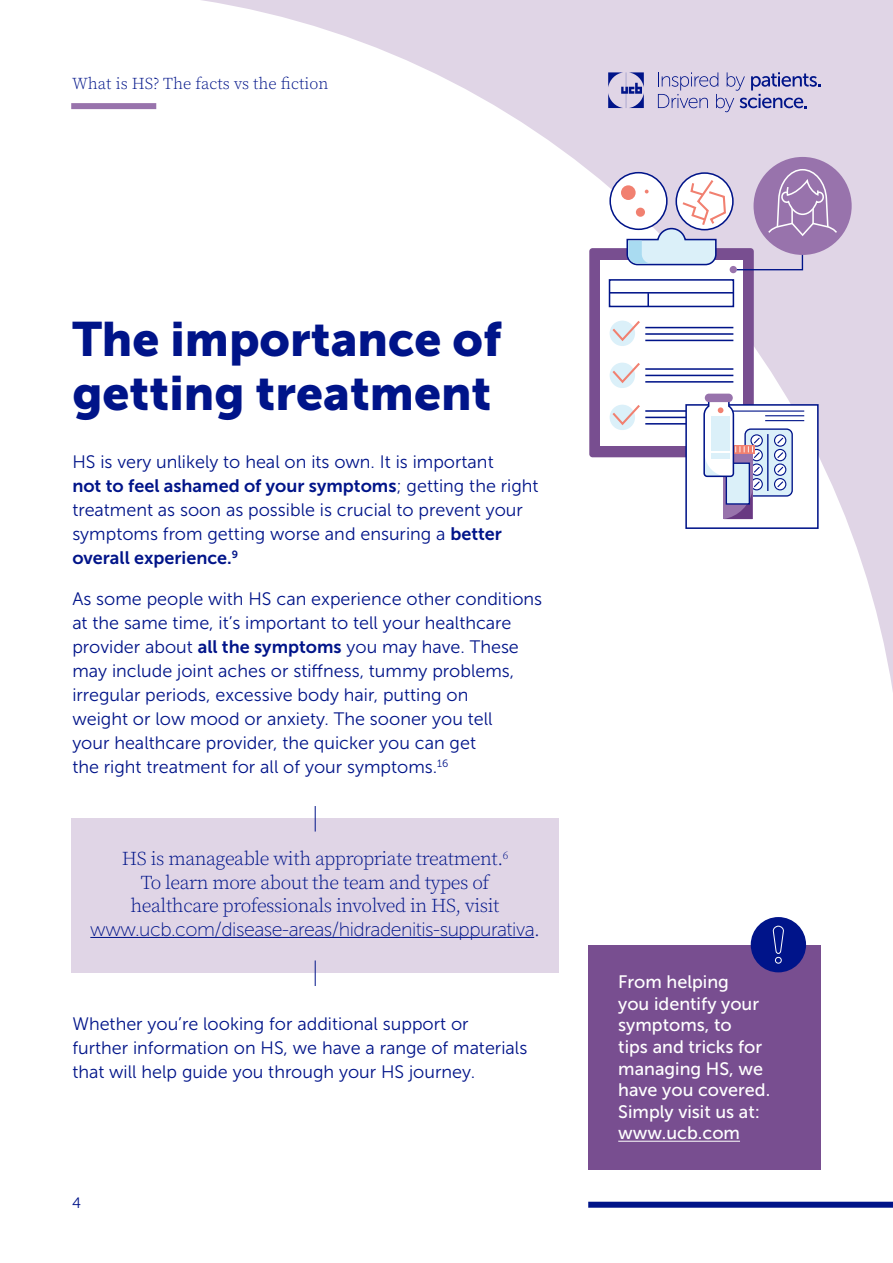
<style>
.page{position:relative;width:893px;height:1263px;background:#fff}
.page>*{position:absolute;margin:0;border:0;box-sizing:border-box;transform-origin:0 0}
.t1{font:48px/54px "Museo Sans 900";color:#001489}
.t2{font:19.5px/23.4px "Source Serif Variable";letter-spacing:-.02em;color:#001489;text-align:center}
.t3{font:19.5px "Museo Sans 100";letter-spacing:-.025em;color:#001489}
.t4{font:18px/24px "Museo Sans 300";color:#001489}
.t5{font:18px/21.6px "Museo Sans 500";color:#fff}
.t6{font:18px "Museo Sans 700";color:#001489}
.t7{font:16.5px "Source Serif Variable";color:#001489}
.t8{font:15px "Museo Sans 300";color:#001489}
.s1{font-family:"Museo Sans 300"}
.s2{font-family:"Museo Sans 700"}
.s3{font-family:"Source Serif Variable"}
</style>
<div class="page">
<svg style="left:201px;top:0;width:692px;height:692px"></svg>
<div style="left:74px;top:103px;width:79px;height:6px;background:#9873ac"></div>
<svg style="left:658px;top:72px;width:163px;height:40px;background:#bbb5d6"></svg>
<svg style="left:608px;top:72px;width:36px;height:36px"></svg>
<div style="left:589px;top:248px;width:165px;height:209px;background:#784e90;border-radius:3px"></div>
<div style="left:600px;top:260px;width:143px;height:185px;background:#fff"></div>
<hr style="left:645px;top:333px;width:88px;height:2px;background:#001489">
<hr style="left:645px;top:340px;width:88px;height:1px;background:#001489">
<hr style="left:645px;top:327px;width:88px;height:1px;background:#001489">
<hr style="left:645px;top:375px;width:88px;height:1px;background:#001489">
<hr style="left:645px;top:381px;width:88px;height:2px;background:#001489">
<hr style="left:645px;top:368px;width:88px;height:2px;background:#001489">
<hr style="left:645px;top:417px;width:88px;height:1px;background:#001489">
<hr style="left:645px;top:423px;width:88px;height:2px;background:#001489">
<hr style="left:645px;top:410px;width:88px;height:2px;background:#001489">
<div style="left:609px;top:279px;width:125px;height:28px;border:2px solid #001489"></div>
<svg style="left:647px;top:294px;width:2px;height:12px"></svg>
<hr style="left:610px;top:292px;width:123px;height:2px;background:#001489">
<div style="left:610px;top:173px;width:57px;height:56px;background:#fff;border-radius:50%"></div>
<div style="left:609px;top:172px;width:59px;height:58px;border:2px solid #001489;border-radius:50%"></div>
<div style="left:621px;top:185px;width:15px;height:15px;background:#f18070;border-radius:50%"></div>
<svg style="left:676px;top:173px;width:57px;height:57px"></svg>
<div style="left:675px;top:172px;width:59px;height:58px;border:2px solid #001489;border-radius:50%"></div>
<div style="left:730px;top:266px;width:7px;height:7px;background:#9873ac;border-radius:50%"></div>
<div style="left:686px;top:405px;width:132px;height:123px;background:#fff"></div>
<div style="left:685px;top:404px;width:134px;height:125px;border:2px solid #001489"></div>
<hr style="left:721px;top:410px;width:83px;height:2px;background:#001489">
<hr style="left:765px;top:415px;width:39px;height:1px;background:#001489">
<hr style="left:765px;top:420px;width:39px;height:1px;background:#001489">
<div style="left:745px;top:429px;width:47px;height:67px;background:#dbf0f9;border-radius:6px"></div>
<div style="left:744px;top:428px;width:49px;height:69px;border:1px solid #001489;border-radius:6px"></div>
<div style="left:750px;top:434px;width:13px;height:13px;border:1px solid #001489;border-radius:50%"></div>
<div style="left:750px;top:449px;width:13px;height:12px;border:1px solid #001489;border-radius:50%"></div>
<div style="left:750px;top:463px;width:13px;height:13px;border:1px solid #001489;border-radius:50%"></div>
<div style="left:750px;top:478px;width:13px;height:12px;border:1px solid #001489;border-radius:50%"></div>
<div style="left:774px;top:434px;width:12px;height:13px;border:1px solid #001489;border-radius:50%"></div>
<svg style="left:776px;top:436px;width:8px;height:9px"></svg>
<div style="left:774px;top:449px;width:12px;height:12px;border:1px solid #001489;border-radius:50%"></div>
<svg style="left:776px;top:451px;width:8px;height:8px"></svg>
<div style="left:774px;top:463px;width:12px;height:13px;border:1px solid #001489;border-radius:50%"></div>
<svg style="left:776px;top:465px;width:8px;height:9px"></svg>
<div style="left:774px;top:478px;width:12px;height:12px;border:1px solid #001489;border-radius:50%"></div>
<svg style="left:776px;top:480px;width:8px;height:8px"></svg>
<hr style="left:767px;top:434px;width:1px;height:57px;background:#001489">
<svg style="left:703px;top:399px;width:58px;height:120px"></svg>
<div style="left:705px;top:394px;width:28px;height:8px;background:#9873ac;border-radius:4px"></div>
<div style="left:610px;top:321px;width:25px;height:25px;background:#dbf0f9;border-radius:50%"></div>
<svg style="left:610px;top:320px;width:30px;height:23px"></svg>
<div style="left:610px;top:363px;width:25px;height:25px;background:#dbf0f9;border-radius:50%"></div>
<svg style="left:610px;top:362px;width:30px;height:23px"></svg>
<div style="left:610px;top:405px;width:25px;height:25px;background:#dbf0f9;border-radius:50%"></div>
<svg style="left:610px;top:404px;width:30px;height:23px"></svg>
<svg style="left:626px;top:178px;width:101px;height:88px"></svg>
<div style="left:753px;top:157px;width:99px;height:98px;background:#9873ac;border-radius:50%"></div>
<svg style="left:735px;top:168px;width:111px;height:103px"></svg>
<div style="left:71px;top:818px;width:488px;height:155px;background:#e0d5e6"></div>
<hr style="left:90px;top:937px;width:444px;height:1px;background:#001489">
<svg style="left:315px;top:806px;width:1px;height:25px"></svg>
<svg style="left:315px;top:960px;width:1px;height:26px"></svg>
<div style="left:588px;top:945px;width:233px;height:224px;background:#784e90"></div>
<hr style="left:618px;top:1141px;width:122px;height:1px;background:#fff">
<div style="left:751px;top:917px;width:55px;height:55px;background:#00148a;border-radius:50%"></div>
<svg style="left:772px;top:925px;width:12px;height:39px"></svg>
<div style="left:591px;top:1202px;width:299px;height:6px;background:#001489"></div>
<p class="t7" style="left:72px;top:73px;width:258px">What is HS? The facts vs the fiction</p>
<h1 class="t1" style="left:72px;top:312px;width:431px">The importance of getting treatment</h1>
<p class="t4" style="left:72px;top:450px;width:423px">HS is very unlikely to heal on its own. It is important</p>
<p class="t6" style="left:72px;top:476px;width:468px">not to feel ashamed of your symptoms<span class="s1">; getting the right</span></p>
<p class="t4" style="left:72px;top:498px;width:452px">treatment as soon as possible is crucial to prevent your symptoms from getting worse and ensuring a <span class="s2">better</span></p>
<p class="t6" style="left:72px;top:548px;width:167px">overall experience.<sup>9</sup></p>
<p class="t4" style="left:72px;top:587px;width:471px">As some people with HS can experience other conditions at the same time, it’s important to tell your healthcare provider about <span class="s2">all the symptoms</span> you may have. These may include joint aches or stiffness, tummy problems, irregular periods, excessive body hair, putting on<br>weight or low mood or anxiety. The sooner you tell<br>your healthcare provider, the quicker you can get<br>the right treatment for all of your symptoms.<sup>16</sup></p>
<p class="t2" style="left:122px;top:847px;width:388px">HS is manageable with appropriate treatment.<sup>6<br></sup>To learn more about the team and types of healthcare professionals involved in HS, visit</p>
<p class="t3" style="left:90px;top:918px;width:451px">www.ucb.com/disease-areas/hidradenitis-suppurativa<span class="s3">.</span></p>
<p class="t4" style="left:72px;top:1012px;width:456px">Whether you’re looking for additional support or further information on HS, we have a range of materials that will help guide you through your HS journey.</p>
<p class="t8" style="left:72px;top:1194px;width:10px">4</p>
<p class="t5" style="left:618px;top:971px;width:153px">From helping<br>you identify your symptoms, to<br>tips and tricks for managing HS, we have you covered.<br>Simply visit us at: www.ucb.com</p>
</div>
